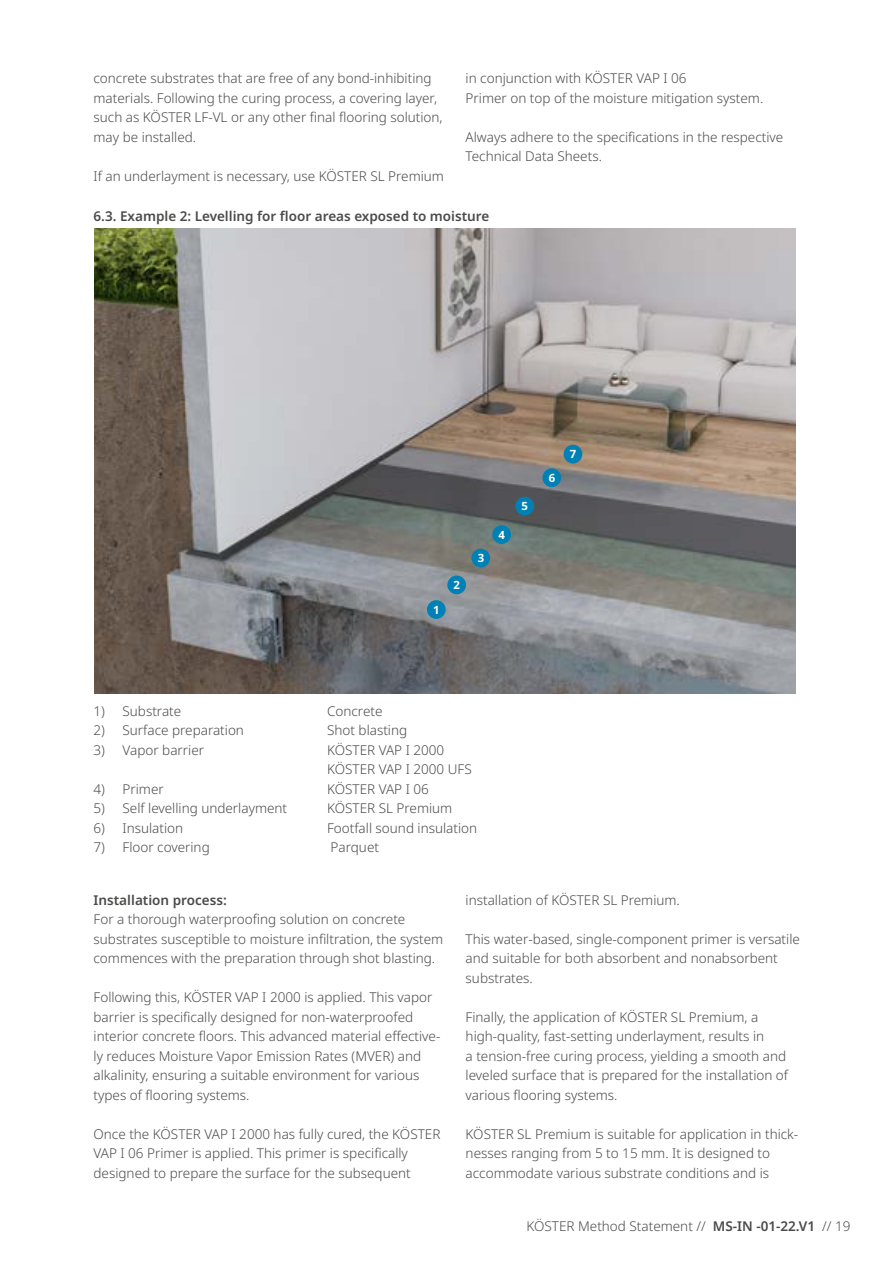
<style>
.page{position:relative;width:893px;height:1263px;background:#fff}
.page>*{position:absolute;margin:0;border:0;box-sizing:border-box;transform-origin:0 0}
.t1{font:300 13.5px/19.5px "Noto Sans";color:#4a4a49}
.t2{font:600 13.5px "Noto Sans";color:#4a4a49}
.t3{font:700 11.4px "Noto Sans";color:#fff}
.s1{font-weight:600}
</style>
<div class="page">
<img style="left:95px;top:228px;width:700px;height:466px">
<div style="left:564px;top:445px;width:18px;height:18px;background:#0081b6;border-radius:50%"></div>
<div style="left:542px;top:468px;width:19px;height:19px;background:#0081b6;border-radius:50%"></div>
<div style="left:492px;top:525px;width:19px;height:19px;background:#0081b6;border-radius:50%"></div>
<div style="left:471px;top:549px;width:19px;height:18px;background:#0081b6;border-radius:50%"></div>
<div style="left:447px;top:575px;width:19px;height:19px;background:#0081b6;border-radius:50%"></div>
<div style="left:427px;top:600px;width:19px;height:19px;background:#0081b6;border-radius:50%"></div>
<div style="left:515px;top:497px;width:19px;height:18px;background:#0081b6;border-radius:50%"></div>
<p class="t1" style="left:94px;top:69px;width:351px">concrete substrates that are free of any bond-inhibiting materials. Following the curing process, a covering layer, such as KÖSTER LF-VL or any other final flooring solution, may be installed.</p>
<p class="t1" style="left:94px;top:167px;width:352px">If an underlayment is necessary, use KÖSTER SL Premium</p>
<p class="t1" style="left:466px;top:69px;width:299px">in conjunction with KÖSTER VAP I 06<br>Primer on top of the moisture mitigation system.</p>
<p class="t1" style="left:466px;top:128px;width:319px">Always adhere to the specifications in the respective<br>Technical Data Sheets.</p>
<p class="t2" style="left:94px;top:206px;width:397px">6.3. Example 2: Levelling for floor areas exposed to moisture</p>
<p class="t3" style="left:433px;top:601px;width:8px">1</p>
<p class="t3" style="left:454px;top:577px;width:8px">2</p>
<p class="t3" style="left:478px;top:550px;width:8px">3</p>
<p class="t3" style="left:499px;top:526px;width:8px">4</p>
<p class="t3" style="left:522px;top:498px;width:8px">5</p>
<p class="t3" style="left:549px;top:470px;width:8px">6</p>
<p class="t3" style="left:570px;top:446px;width:8px">7</p>
<p class="t1" style="left:94px;top:702px;width:89px">1) Substrate</p>
<p class="t1" style="left:327px;top:702px;width:57px">Concrete</p>
<p class="t1" style="left:94px;top:721px;width:152px">2) Surface preparation</p>
<p class="t1" style="left:327px;top:721px;width:82px">Shot blasting</p>
<p class="t1" style="left:94px;top:741px;width:112px">3) Vapor barrier</p>
<p class="t1" style="left:327px;top:741px;width:146px">KÖSTER VAP I 2000<br>KÖSTER VAP I 2000 UFS</p>
<p class="t1" style="left:94px;top:780px;width:72px">4) Primer</p>
<p class="t1" style="left:327px;top:780px;width:103px">KÖSTER VAP I 06</p>
<p class="t1" style="left:94px;top:799px;width:195px">5) Self levelling underlayment</p>
<p class="t1" style="left:327px;top:799px;width:127px">KÖSTER SL Premium</p>
<p class="t1" style="left:94px;top:819px;width:91px">6) Insulation</p>
<p class="t1" style="left:327px;top:819px;width:152px">Footfall sound insulation</p>
<p class="t1" style="left:94px;top:838px;width:118px">7) Floor covering</p>
<p class="t1" style="left:331px;top:838px;width:50px">Parquet</p>
<p class="t2" style="left:94px;top:890px;width:135px">Installation process:</p>
<p class="t1" style="left:94px;top:910px;width:351px">For a thorough waterproofing solution on concrete substrates susceptible to moisture infiltration, the system commences with the preparation through shot blasting.</p>
<p class="t1" style="left:94px;top:988px;width:348px">Following this, KÖSTER VAP I 2000 is applied. This vapor barrier is specifically designed for non-waterproofed interior concrete floors. This advanced material effective&shy;ly reduces Moisture Vapor Emission Rates (MVER) and alkalinity, ensuring a suitable environment for various types of flooring systems.</p>
<p class="t1" style="left:94px;top:1125px;width:348px">Once the KÖSTER VAP I 2000 has fully cured, the KÖSTER<br>VAP I 06 Primer is applied. This primer is specifically designed to prepare the surface for the subsequent</p>
<p class="t1" style="left:466px;top:890px;width:216px">installation of KÖSTER SL Premium.</p>
<p class="t1" style="left:466px;top:929px;width:336px">This water-based, single-component primer is versatile and suitable for both absorbent and nonabsorbent substrates.</p>
<p class="t1" style="left:466px;top:1007px;width:324px">Finally, the application of KÖSTER SL Premium, a high-quality, fast-setting underlayment, results in<br>a tension-free curing process, yielding a smooth and leveled surface that is prepared for the installation of various flooring systems.</p>
<p class="t1" style="left:466px;top:1124px;width:334px">KÖSTER SL Premium is suitable for application in thick&shy;nesses ranging from 5 to 15 mm. It is designed to accommodate various substrate conditions and is</p>
<p class="t1" style="left:526px;top:1216px;width:325px">KÖSTER Method Statement // <span class="s1">MS-IN -01-22.V1</span> // 19</p>
</div>
